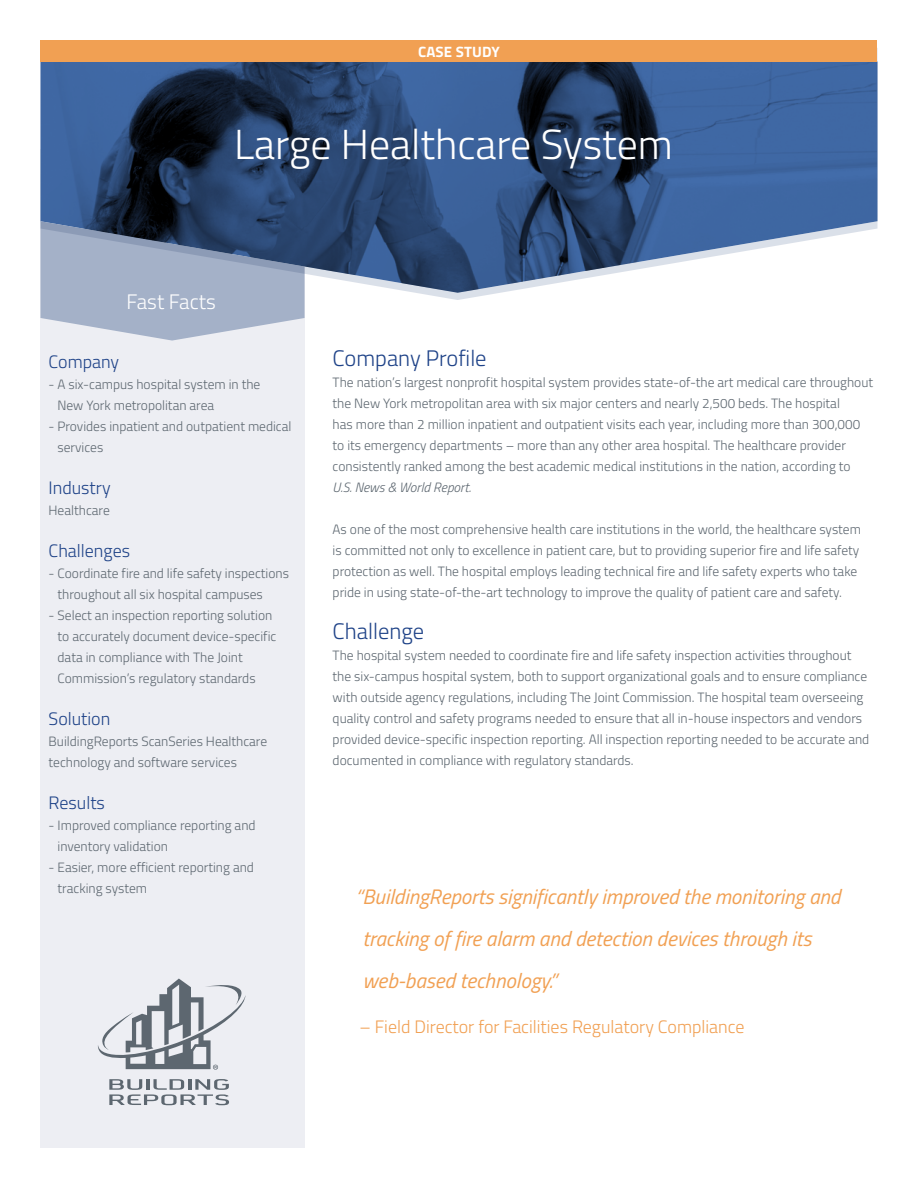
<style>
.page{position:relative;width:918px;height:1188px;background:#fff}
.page>*{position:absolute;margin:0;border:0;box-sizing:border-box;transform-origin:0 0}
.t1{font:300 42px "Titillium Web";color:#fff}
.t2{font:300 22.5px "Titillium Web";color:#1f4388}
.t3{font:italic 21px/42px "Titillium Web";color:#f1a053}
.t4{font:300 21px "Titillium Web";color:#fff}
.t5{font:300 18px "Titillium Web";color:#f1a053}
.t6{font:300 18px "Titillium Web";color:#1f4388}
.t7{font:700 15px "Titillium Web";letter-spacing:.01em;color:#fff}
.t8{font:300 13.5px/21px "Titillium Web";color:#5d6770}
.t9{font:italic 300 13.5px "Titillium Web";color:#5d6770}
</style>
<div class="page">
<div style="left:40px;top:174px;width:265px;height:974px;background:#edeef3"></div>
<svg style="left:40px;top:300px;width:265px;height:41px;fill:#a4b1c8"></svg>
<svg style="left:98px;top:979px;width:148px;height:91px"></svg>
<svg style="left:109px;top:1079px;width:120px;height:26px"></svg>
<svg style="left:40px;top:293px;width:457px;height:7px;fill:#a4b1c8"></svg>
<svg style="left:40px;top:62px;width:838px;height:231px;background:#48638b"></svg>
<div style="left:40px;top:40px;width:838px;height:22px;background:#f1a053"></div>
<p class="t7" style="left:418px;top:41px;width:83px">CASE STUDY</p>
<h1 class="t1" style="left:234px;top:114px;width:440px">Large Healthcare System</h1>
<h3 class="t4" style="left:127px;top:286px;width:91px">Fast Facts</h3>
<h3 class="t6" style="left:49px;top:348px;width:72px">Company</h3>
<p class="t8" style="left:58px;top:373px;width:204px;text-indent:-9px">- A six-campus hospital system in the<br>New York metropolitan area</p>
<p class="t8" style="left:58px;top:415px;width:235px;text-indent:-9px">- Provides inpatient and outpatient medical services</p>
<h3 class="t6" style="left:49px;top:474px;width:64px">Industry</h3>
<p class="t8" style="left:49px;top:499px;width:63px">Healthcare</p>
<h3 class="t6" style="left:49px;top:537px;width:83px">Challenges</h3>
<p class="t8" style="left:58px;top:562px;width:233px;text-indent:-9px">- Coordinate fire and life safety inspections throughout all six hospital campuses</p>
<p class="t8" style="left:58px;top:604px;width:220px;text-indent:-9px">- Select an inspection reporting solution to accurately document device-specific data in compliance with The Joint Commission’s regulatory standards</p>
<h3 class="t6" style="left:49px;top:705px;width:63px">Solution</h3>
<p class="t8" style="left:49px;top:730px;width:220px">BuildingReports ScanSeries Healthcare technology and software services</p>
<h3 class="t6" style="left:49px;top:789px;width:58px">Results</h3>
<p class="t8" style="left:58px;top:814px;width:200px;text-indent:-9px">- Improved compliance reporting and inventory validation</p>
<p class="t8" style="left:58px;top:856px;width:198px;text-indent:-9px">- Easier, more efficient reporting and tracking system</p>
<h2 class="t2" style="left:333px;top:342px;width:156px">Company Profile</h2>
<p class="t8" style="left:333px;top:371px;width:542px">The nation’s largest nonprofit hospital system provides state-of-the art medical care throughout the New York metropolitan area with six major centers and nearly 2,500 beds. The hospital<br>has more than 2 million inpatient and outpatient visits each year, including more than 300,000 to its emergency departments – more than any other area hospital. The healthcare provider consistently ranked among the best academic medical institutions in the nation, according to</p>
<p class="t9" style="left:333px;top:478px;width:140px">U.S. News &amp; World Report.</p>
<p class="t8" style="left:333px;top:518px;width:530px">As one of the most comprehensive health care institutions in the world, the healthcare system is committed not only to excellence in patient care, but to providing superior fire and life safety protection as well. The hospital employs leading technical fire and life safety experts who take pride in using state-of-the-art technology to improve the quality of patient care and safety.</p>
<h2 class="t2" style="left:333px;top:615px;width:93px">Challenge</h2>
<p class="t8" style="left:333px;top:644px;width:538px">The hospital system needed to coordinate fire and life safety inspection activities throughout the six-campus hospital system, both to support organizational goals and to ensure compliance with outside agency regulations, including The Joint Commission. The hospital team overseeing quality control and safety programs needed to ensure that all in-house inspectors and vendors provided device-specific inspection reporting. All inspection reporting needed to be accurate and documented in compliance with regulatory standards.</p>
<h3 class="t3" style="left:362px;top:875px;width:480px;text-indent:-7px">“BuildingReports significantly improved the monitoring and tracking of fire alarm and detection devices through its web-based technology.”</h3>
<h3 class="t5" style="left:359px;top:1014px;width:387px">– Field Director for Facilities Regulatory Compliance</h3>
</div>
